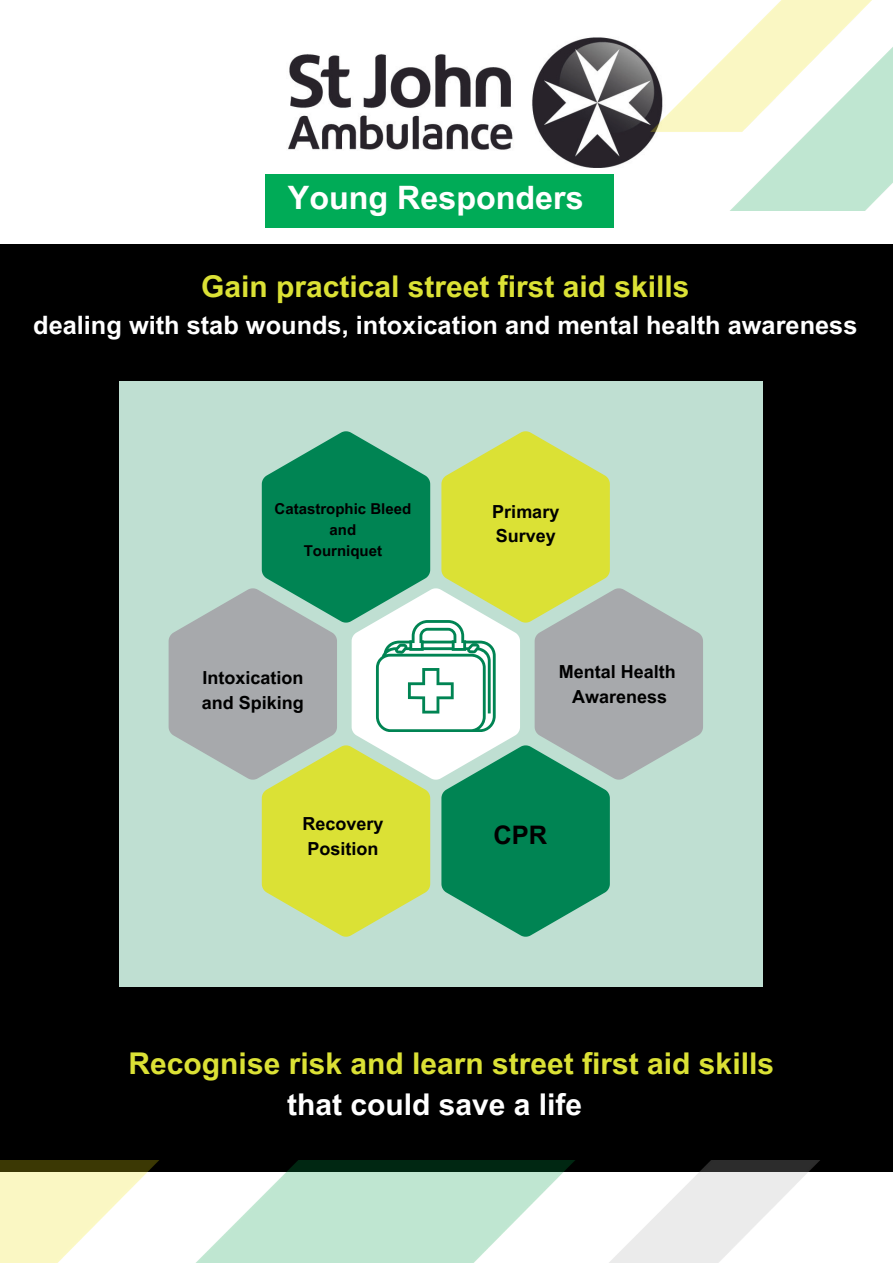
<style>
.page{position:relative;width:893px;height:1263px;background:#fff}
.page>*{position:absolute;margin:0;border:0;box-sizing:border-box;transform-origin:0 0}
.t1{font:700 32.25px "Arial MT Pro";color:#fff}
.t2{font:700 30px/41.6px "Arial MT Pro";color:#dbe135}
.t3{font:700 25.5px "Arial MT Pro";color:#000}
.t4{font:700 25.35px "Arial MT Pro";color:#fff}
.t5{font:700 18px/24.8px "Arial MT Pro";color:#000}
.t6{font:700 15px "Arial MT Pro";color:#000}
.s1{color:#fff}
</style>
<div class="page">
<img style="left:265px;top:37px;width:384px;height:138px">
<div style="left:265px;top:175px;width:349px;height:53px;background:#00ab57"></div>
<img style="left:649px;top:0;width:244px;height:210px">
<div style="left:0;top:244px;width:893px;height:928px;background:#000"></div>
<div style="left:120px;top:381px;width:643px;height:606px;background:#bfdfd2"></div>
<img style="left:0;top:1161px;width:819px;height:102px">
<svg style="left:169px;top:588px;width:534px;height:192px;fill:#a7a9ac"></svg>
<svg style="left:262px;top:431px;width:348px;height:506px"></svg>
<svg style="left:352px;top:588px;width:168px;height:192px;background:#cde6d2"></svg>
<p class="t1" style="left:288px;top:185px;width:297px">Young Responders</p>
<h1 class="t2" style="left:201px;top:269px;width:490px">Gain practical street first aid skills</h1>
<h1 class="t4" style="left:33px;top:316px;width:826px">dealing with stab wounds, intoxication and mental health awareness</h1>
<p class="t6" style="left:274px;top:504px;width:138px">Catastrophic Bleed</p>
<p class="t6" style="left:329px;top:524px;width:28px">and</p>
<p class="t6" style="left:304px;top:545px;width:80px">Tourniquet</p>
<p class="t5" style="left:492px;top:501px;width:69px">Primary<br>Survey</p>
<p class="t5" style="left:202px;top:668px;width:103px">Intoxication and Spiking</p>
<h4 class="t5" style="left:559px;top:662px;width:118px;text-align:center">Mental Health<br>Awareness</h4>
<h4 class="t5" style="left:302px;top:814px;width:82px">Recovery<br>Position</h4>
<h4 class="t3" style="left:493px;top:825px;width:55px">CPR</h4>
<h3 class="t2" style="left:287px;top:1046px;width:488px;text-indent:-158px">Recognise risk and learn street first aid skills <span class="s1">that could save a life</span></h3>
</div>
